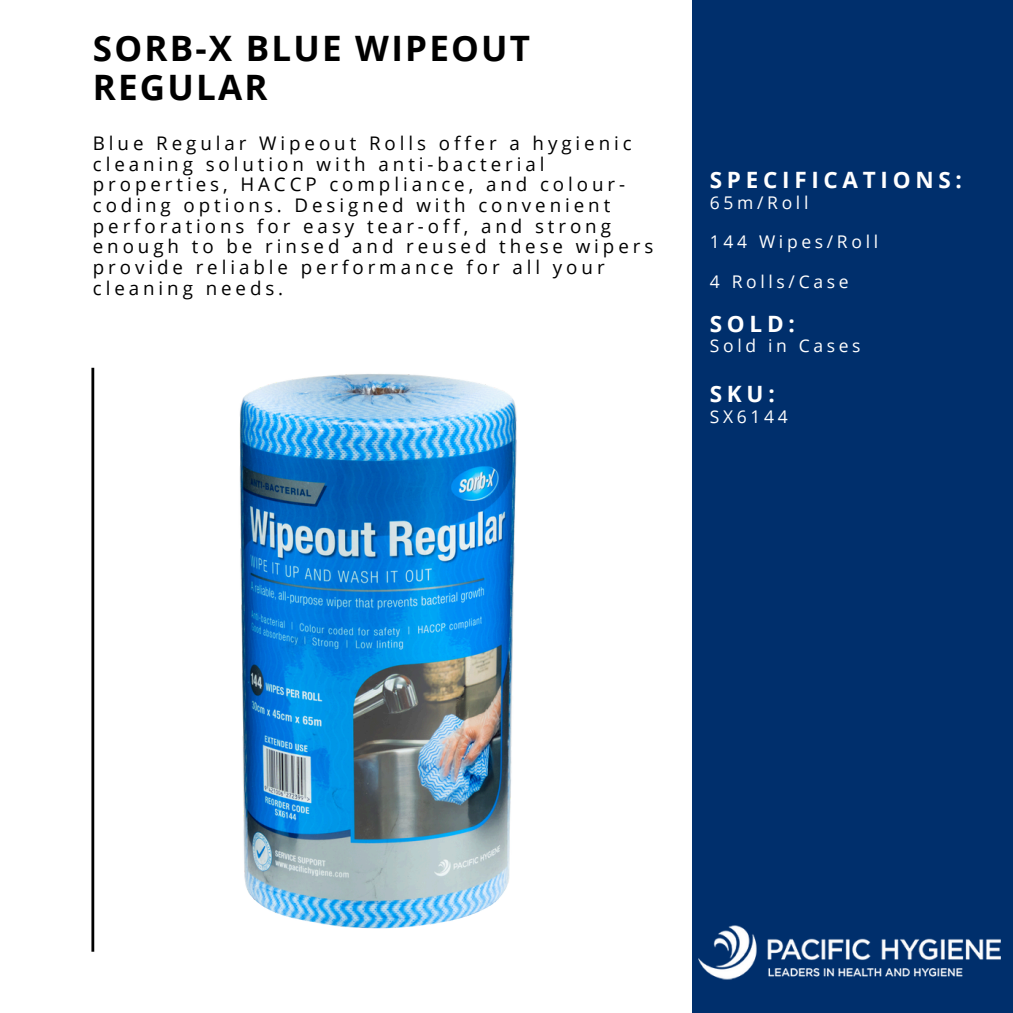
<style>
.page{position:relative;width:1013px;height:1013px;background:#fff}
.page>*{position:absolute;margin:0;border:0;box-sizing:border-box;transform-origin:0 0}
.t1{font:700 35px/39.4px "Open Sans";letter-spacing:.065em;color:#000}
.t2{font:700 22.5px "Open Sans";letter-spacing:.21em;color:#fff}
.t3{font:18.75px/20.6px "Open Sans";letter-spacing:.21em;color:#000}
.t4{font:17.5px "Open Sans";letter-spacing:.21em;color:#fff}
</style>
<div class="page">
<div style="left:0;top:0;width:1012px;height:1012px;background:#002f6c"></div>
<div style="left:0;top:0;width:691px;height:1012px;background:#fff"></div>
<hr style="left:91px;top:368px;width:3px;height:583px;background:#000">
<img style="left:691px;top:921px;width:310px;height:61px">
<img style="left:239px;top:374px;width:278px;height:555px">
<p class="t1" style="left:93px;top:28px;width:439px">SORB-X BLUE WIPEOUT<br>REGULAR</p>
<p class="t3" style="left:93px;top:132px;width:562px">Blue Regular Wipeout Rolls offer a hygienic cleaning solution with anti-bacterial properties, HACCP compliance, and colour&shy;coding options. Designed with convenient perforations for easy tear-off, and strong enough to be rinsed and reused these wipers provide reliable performance for all your cleaning needs.</p>
<h2 class="t2" style="left:710px;top:164px;width:253px">SPECIFICATIONS:</h2>
<h2 class="t4" style="left:710px;top:190px;width:100px">65m/Roll</h2>
<p class="t4" style="left:710px;top:229px;width:170px">144 Wipes/Roll</p>
<p class="t4" style="left:710px;top:269px;width:140px">4 Rolls/Case</p>
<p class="t2" style="left:710px;top:307px;width:86px">SOLD:</p>
<p class="t4" style="left:710px;top:333px;width:152px">Sold in Cases</p>
<h3 class="t2" style="left:710px;top:378px;width:66px">SKU:</h3>
<h3 class="t4" style="left:710px;top:404px;width:79px">SX6144</h3>
</div>
